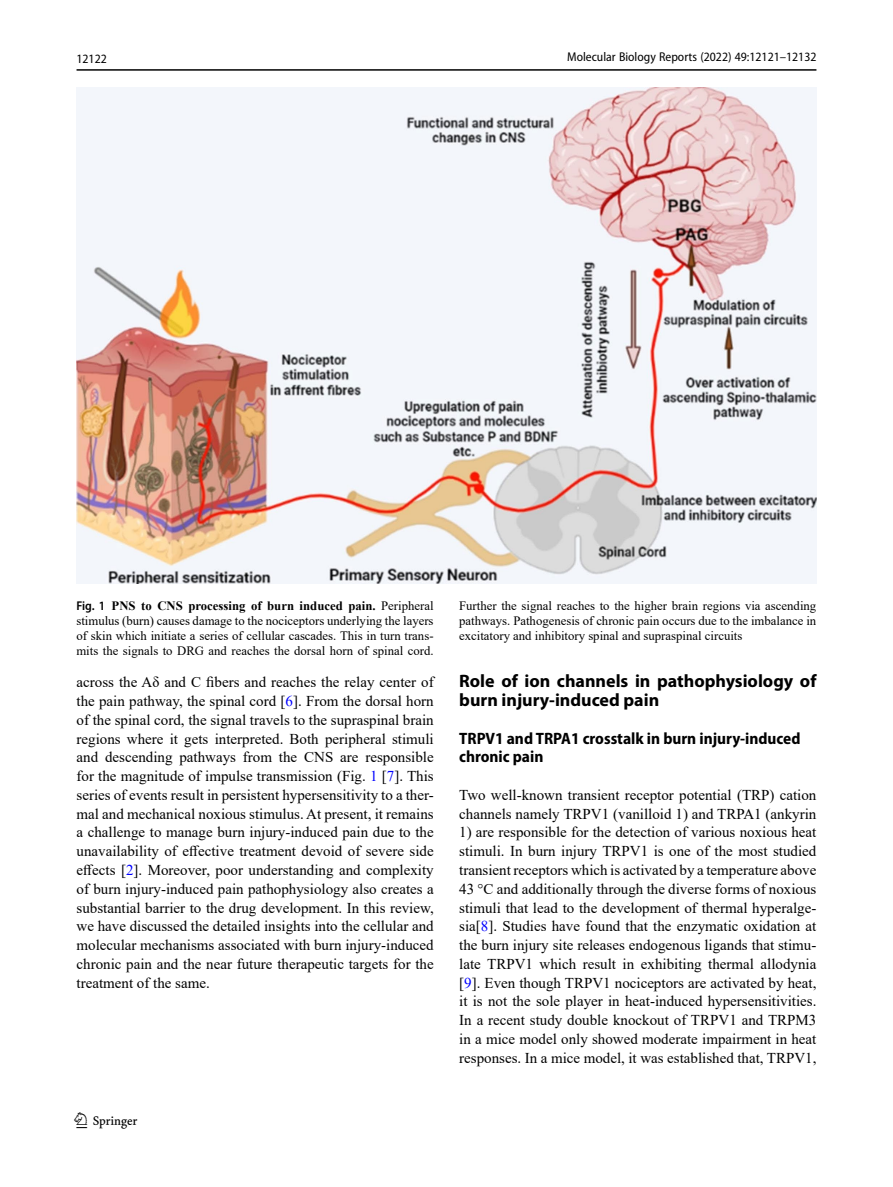
<style>
.page{position:relative;width:893px;height:1187px;background:#fff}
.page>*{position:absolute;margin:0;border:0;box-sizing:border-box;transform-origin:0 0}
.t1{font:22.5px "Springnew";color:#000}
.Head_1{font:700 18px/18.8px "Myriad Pro";color:#000}
.Head_2_After_1{font:700 semi-condensed 16.5px/18.8px "Myriad Pro";color:#000}
.Body_Text{font:15px/18.8px "Times New Roman";color:#000;text-align:justify}
.Figure_Caption{font:12.75px/15px "Times New Roman";color:#000;text-align:justify}
.t2{font:semi-condensed 12.75px "Myriad Pro";color:#000}
.s1{font-family:"Myriad Pro";font-weight:600;font-stretch:semi-condensed}
.s2{font-weight:700}
.s3{color:#00f}
</style>
<div class="page">
<hr style="left:77px;top:69px;width:739px;height:2px;background:#000">
<img style="left:76px;top:87px;width:740px;height:496px">
<p class="t2" style="left:77px;top:52px;width:32px">12122</p>
<p class="t2" style="left:567px;top:49px;width:251px">Molecular Biology Reports (2022) 49:12121–12132</p>
<p class="Figure_Caption" style="left:76px;top:598px;width:359px"><span class="s1">Fig. 1</span> <span class="s2">PNS to CNS processing of burn induced pain.</span> Peripheral stimulus (burn) causes damage to the nociceptors underlying the layers of skin which initiate a series of cellular cascades. This in turn trans&shy;mits the signals to DRG and reaches the dorsal horn of spinal cord.</p>
<p class="Figure_Caption" style="left:459px;top:598px;width:359px">Further the signal reaches to the higher brain regions via ascending pathways. Pathogenesis of chronic pain occurs due to the imbalance in excitatory and inhibitory spinal and supraspinal circuits</p>
<p class="Body_Text" style="left:77px;top:672px;width:359px">across the Aδ and C fibers and reaches the relay center of the pain pathway, the spinal cord [<span class="s3">6</span>]. From the dorsal horn of the spinal cord, the signal travels to the supraspinal brain regions where it gets interpreted. Both peripheral stimuli and descending pathways from the CNS are responsible for the magnitude of impulse transmission (Fig. <span class="s3">1</span> [<span class="s3">7</span>]. This series of events result in persistent hypersensitivity to a ther&shy;mal and mechanical noxious stimulus. At present, it remains a challenge to manage burn injury-induced pain due to the unavailability of effective treatment devoid of severe side effects [<span class="s3">2</span>]. Moreover, poor understanding and complexity of burn injury-induced pain pathophysiology also creates a substantial barrier to the drug development. In this review, we have discussed the detailed insights into the cellular and molecular mechanisms associated with burn injury-induced chronic pain and the near future therapeutic targets for the treatment of the same.</p>
<p class="Head_1" style="left:459px;top:671px;width:359px">Role of ion channels in pathophysiology of burn injury-induced pain</p>
<p class="Head_2_After_1" style="left:459px;top:729px;width:343px">TRPV1 and TRPA1 crosstalk in burn injury-induced chronic pain</p>
<p class="Body_Text" style="left:459px;top:785px;width:359px">Two well-known transient receptor potential (TRP) cation channels namely TRPV1 (vanilloid 1) and TRPA1 (ankyrin</p>
<p class="Body_Text" style="left:459px;top:822px;width:359px">1) are responsible for the detection of various noxious heat stimuli. In burn injury TRPV1 is one of the most studied transient receptors which is activated by a temperature above 43 °C and additionally through the diverse forms of noxious stimuli that lead to the development of thermal hyperalge&shy;sia[<span class="s3">8</span>]. Studies have found that the enzymatic oxidation at the burn injury site releases endogenous ligands that stimu&shy;late TRPV1 which result in exhibiting thermal allodynia [<span class="s3">9</span>]. Even though TRPV1 nociceptors are activated by heat, it is not the sole player in heat-induced hypersensitivities.<br>In a recent study double knockout of TRPV1 and TRPM3 in a mice model only showed moderate impairment in heat responses. In a mice model, it was established that, TRPV1,</p>
<h1 class="t1" style="left:77px;top:1107px;width:63px">1 3</h1>
</div>
